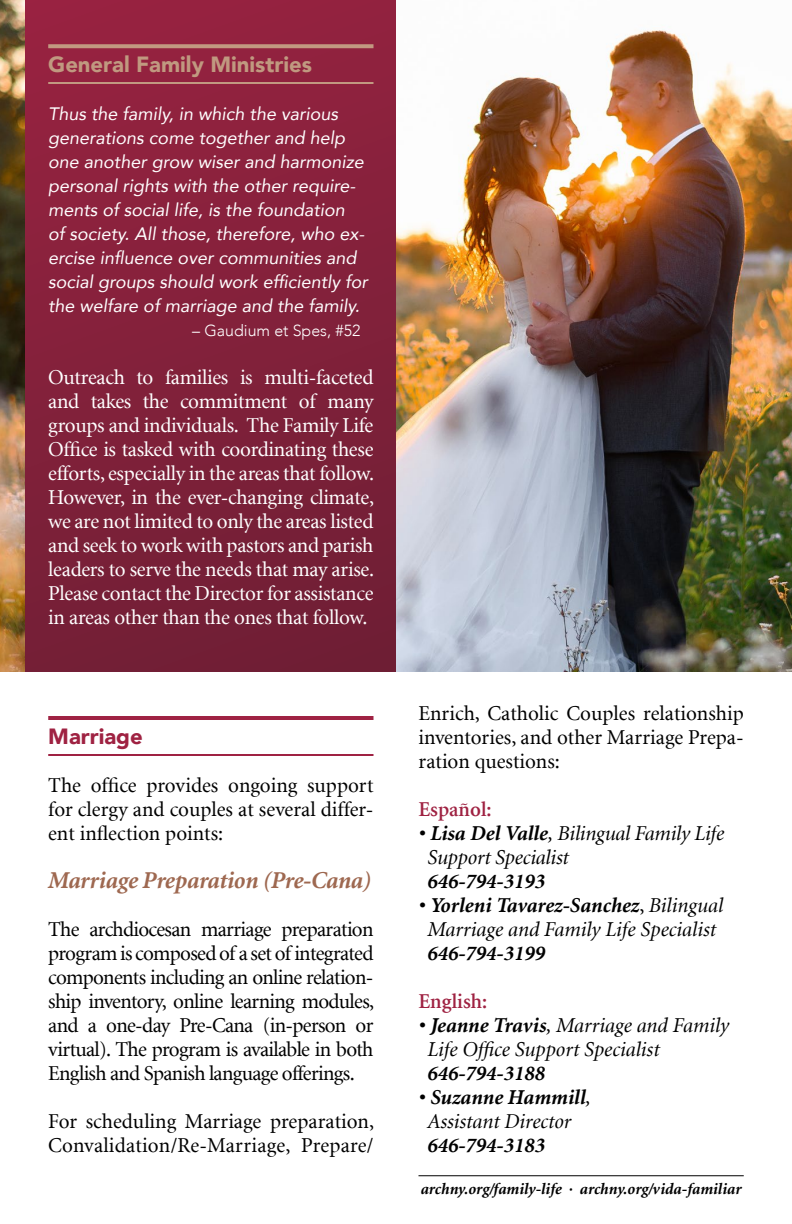
<style>
.page{position:relative;width:792px;height:1224px;background:#fff}
.page>*{position:absolute;margin:0;border:0;box-sizing:border-box;transform-origin:0 0}
.t1{font:italic 700 24px "Minion LT";letter-spacing:-.015em;color:#9e6850}
.t2{font:900 22px "Avenir";color:#c09980}
.t3{font:900 22px "Avenir";color:#9f2242}
.t4{font:21px/24px "Minion LT";color:#000;text-align:justify}
.t5{font:21px/24px "Minion LT";letter-spacing:-.015em;color:#fff;text-align:justify}
.t6{font:italic 21px/24px "Minion LT";color:#000}
.t7{font:italic 700 21px "Minion LT";color:#000}
.t8{font:600 21px "Minion LT";color:#9f2242}
.t9{font:italic 18px/24px "Avenir";color:#fff}
.t10{font:italic 700 16px "Minion LT";color:#000101}
.t11{font:300 16px "Avenir";color:#fff}
.s1{font-weight:700}
.s2{font-style:normal}
</style>
<div class="page">
<img style="left:0;top:0;width:792px;height:672px">
<div style="left:26px;top:0;width:370px;height:672px;background:linear-gradient(to bottom,#962340,#701f35)"></div>
<hr style="left:48px;top:82px;width:326px;height:2px;background:#c29981">
<hr style="left:48px;top:716px;width:326px;height:4px;background:#9f2243">
<hr style="left:48px;top:754px;width:326px;height:2px;background:#9f2243">
<hr style="left:418px;top:1175px;width:326px;height:1px;background:#000">
<svg style="left:48px;top:44px;width:326px;height:4px"></svg>
<p class="t2" style="left:48px;top:45px;width:265px">General Family Ministries</p>
<p class="t9" style="left:48px;top:102px;width:321px">Thus the family, in which the various generations come together and help one another grow wiser and harmonize personal rights with the other require&shy;ments of social life, is the foundation<br>of society. All those, therefore, who ex&shy;ercise influence over communities and social groups should work efficiently for the welfare of marriage and the family.</p>
<p class="t11" style="left:192px;top:321px;width:170px">– Gaudium et Spes, #52</p>
<p class="t5" style="left:48px;top:366px;width:327px">Outreach to families is multi-faceted and takes the commitment of many groups and individuals. The Family Life Office is tasked with coordinating these efforts, especially in the areas that follow.<br>However, in the ever-changing climate, we are not limited to only the areas listed and seek to work with pastors and parish leaders to serve the needs that may arise.<br>Please contact the Director for assistance in areas other than the ones that follow.</p>
<p class="t3" style="left:48px;top:717px;width:96px">Marriage</p>
<p class="t4" style="left:48px;top:774px;width:327px">The office provides ongoing support for clergy and couples at several differ&shy;ent inflection points:</p>
<p class="t1" style="left:48px;top:868px;width:325px">Marriage Preparation (Pre-Cana)</p>
<p class="t4" style="left:48px;top:918px;width:327px">The archdiocesan marriage preparation program is composed of a set of integrated components including an online relation&shy;ship inventory, online learning modules, and a one-day Pre-Cana (in-person or virtual). The program is available in both English and Spanish language offerings.</p>
<p class="t4" style="left:48px;top:1110px;width:327px">For scheduling Marriage preparation,<br>Convalidation/Re-Marriage, Prepare/</p>
<p class="t4" style="left:418px;top:702px;width:327px">Enrich, Catholic Couples relationship inventories, and other Marriage Prepa&shy;ration questions:</p>
<p class="t8" style="left:418px;top:799px;width:75px">Español:</p>
<p class="t6" style="left:428px;top:822px;width:298px;text-indent:-9px"><span class="s1">• Lisa Del Valle</span>, Bilingual Family Life<br>Support Specialist</p>
<p class="t7" style="left:428px;top:871px;width:119px">646-794-3193</p>
<p class="t6" style="left:418px;top:894px;width:306px;text-align:center"><span class="s1">• Yorleni Tavarez-Sanchez</span><span class="s2">,</span> Bilingual<br>Marriage and Family Life Specialist</p>
<p class="t7" style="left:428px;top:943px;width:119px">646-794-3199</p>
<p class="t8" style="left:418px;top:991px;width:70px">English:</p>
<p class="t6" style="left:428px;top:1014px;width:303px;text-indent:-9px"><span class="s1">• Jeanne Travis</span>, Marriage and Family<br>Life Office Support Specialist</p>
<p class="t7" style="left:428px;top:1063px;width:119px">646-794-3188</p>
<p class="t6" style="left:418px;top:1086px;width:174px;text-align:center"><span class="s1">• Suzanne Hammill</span>,<br>Assistant Director</p>
<p class="t7" style="left:428px;top:1135px;width:119px">646-794-3183</p>
<p class="t10" style="left:421px;top:1181px;width:322px">archny.org/family-life · archny.org/vida-familiar</p>
</div>
